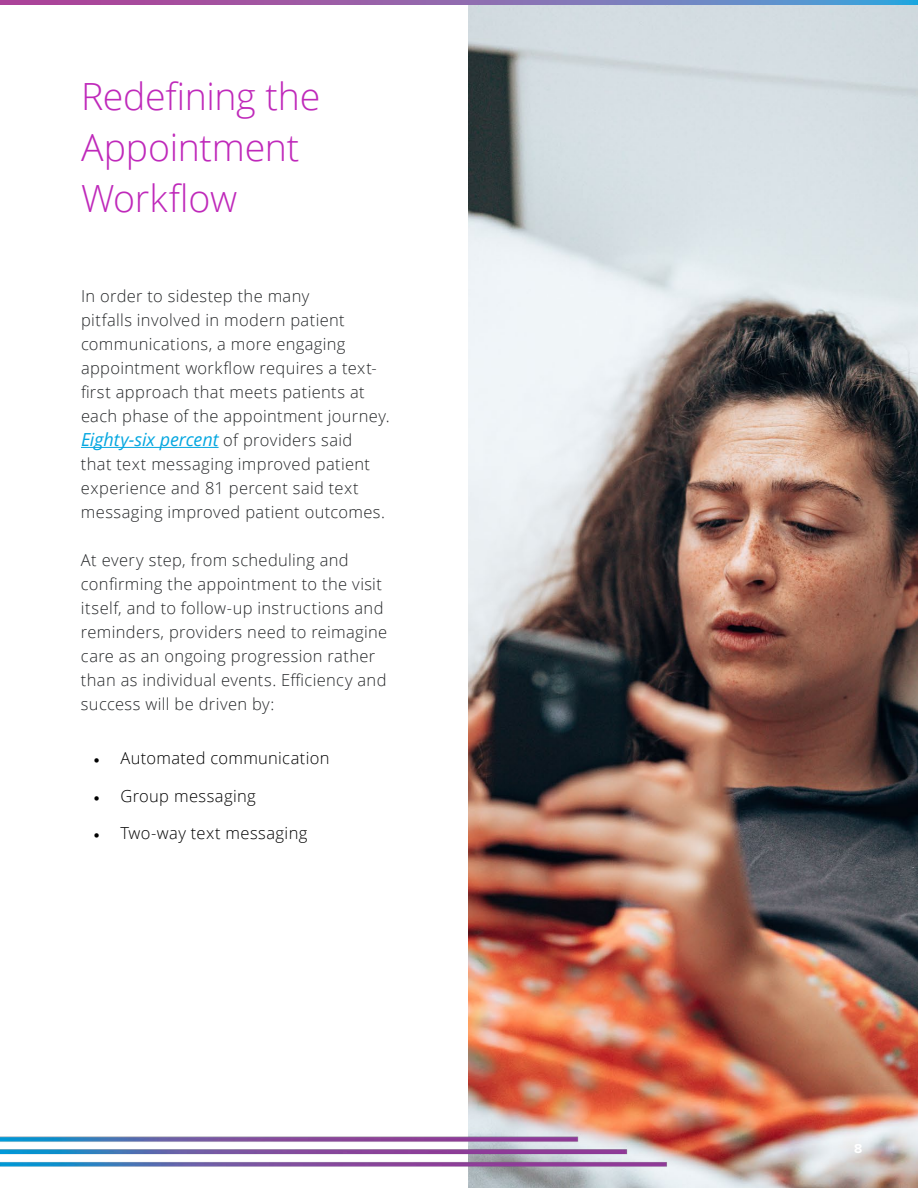
<style>
.page{position:relative;width:918px;height:1188px;background:#fff}
.page>*{position:absolute;margin:0;border:0;box-sizing:border-box;transform-origin:0 0}
.t1{font:300 37.5px/51px "Open Sans";letter-spacing:-.01em;color:#bf29ba}
.t2{font:italic 18px "Open Sans";letter-spacing:-.005em;color:#05a7e0}
.t3{font:300 16.5px/24px "Open Sans";letter-spacing:.02em;color:#252729}
.t4{font:300 16.5px "Open Sans";letter-spacing:.02em;color:#000101}
.t5{font:700 13.5px "Proxima Nova";color:#fff}
.s1{font-weight:300;font-style:normal;font-size:16.5px;color:#252729}
.s2{font-family:"Minion Pro";font-weight:400}
</style>
<div class="page">
<svg style="left:0;top:0;width:918px;height:5px"></svg>
<img style="left:0;top:5px;width:918px;height:1181px">
<h1 class="t1" style="left:81px;top:70px;width:241px">Redefining the<br>Appointment<br>Workflow</h1>
<p class="t3" style="left:81px;top:284px;width:310px">In order to sidestep the many<br>pitfalls involved in modern patient communications, a more engaging appointment workflow requires a text&shy;first approach that meets patients at each phase of the appointment journey.</p>
<p class="t2" style="left:81px;top:427px;width:273px">Eighty-six percent <span class="s1">of providers said</span></p>
<p class="t3" style="left:81px;top:452px;width:306px">that text messaging improved patient experience and 81 percent said text messaging improved patient outcomes.</p>
<p class="t3" style="left:81px;top:548px;width:308px">At every step, from scheduling and confirming the appointment to the visit itself, and to follow-up instructions and reminders, providers need to reimagine care as an ongoing progression rather than as individual events. Efficiency and success will be driven by:</p>
<p class="t4" style="left:93px;top:747px;width:238px"><span class="s2">•</span> Automated communication</p>
<p class="t4" style="left:93px;top:784px;width:164px"><span class="s2">•</span> Group messaging</p>
<p class="t4" style="left:93px;top:822px;width:215px"><span class="s2">•</span> Two-way text messaging</p>
<p class="t5" style="left:854px;top:1139px;width:10px">8</p>
</div>
